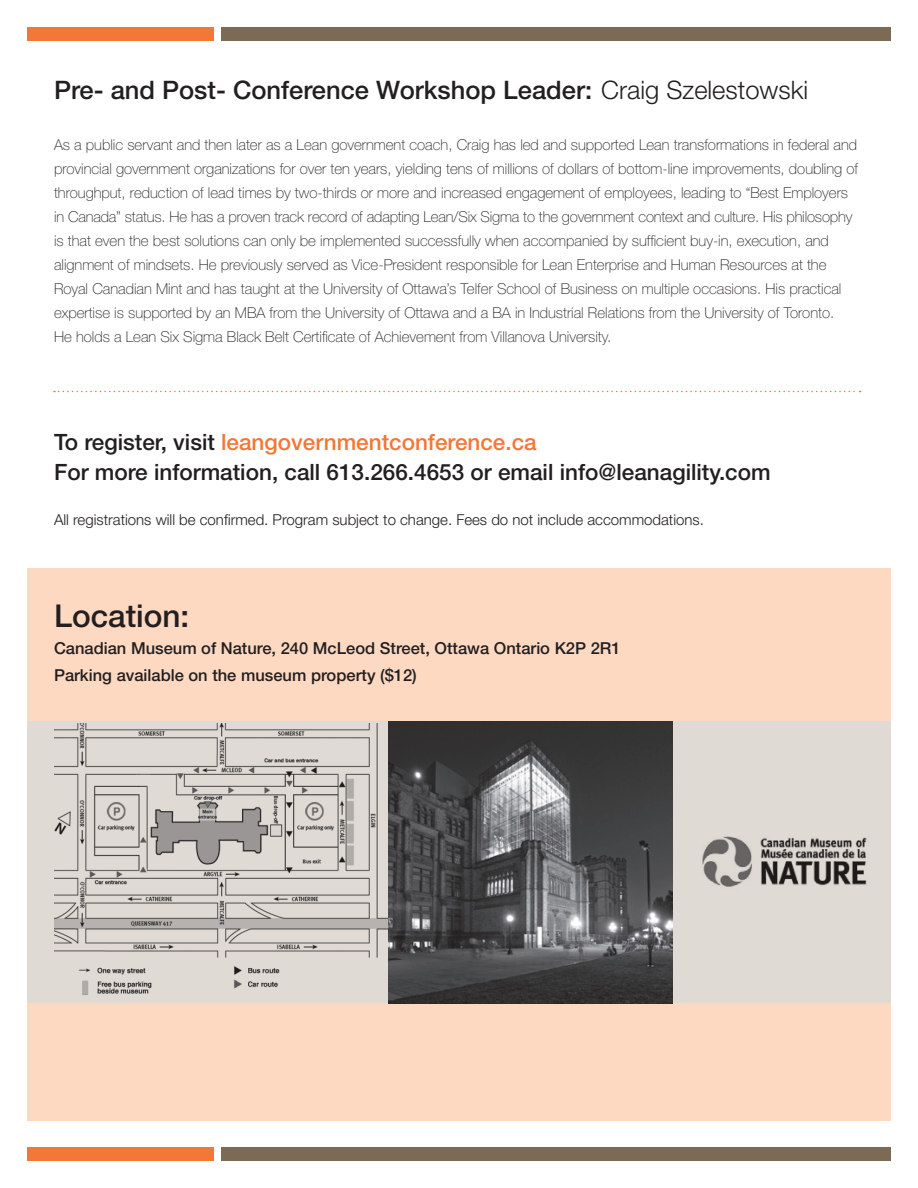
<style>
.page{position:relative;width:918px;height:1188px;background:#fff}
.page>*{position:absolute;margin:0;border:0;box-sizing:border-box;transform-origin:0 0}
.t1{font:500 31.5px "Helvetica Neue LT Pro";color:#231f20}
.t2{font:500 25.5px "Helvetica Neue LT Pro";color:#231f20}
.t3{font:500 22.5px/30px "Helvetica Neue LT Pro";color:#231f20}
.t4{font:500 16.5px/27px "Helvetica Neue LT Pro";color:#231f20}
.t5{font:100 15px/24px "Helvetica Neue LT Pro";color:#231f20}
.t6{font:300 15px "Helvetica Neue LT Pro";color:#231f20}
.s1{font-weight:300}
.s2{color:#f37736}
</style>
<div class="page">
<div style="left:27px;top:568px;width:864px;height:552px;background:#fdd9c1"></div>
<div style="left:27px;top:721px;width:864px;height:282px;background:#dfdad4"></div>
<div style="left:27px;top:1148px;width:186px;height:13px;background:#f37736"></div>
<div style="left:27px;top:27px;width:186px;height:13px;background:#f37736"></div>
<div style="left:222px;top:1148px;width:669px;height:13px;background:#7c6a55"></div>
<div style="left:222px;top:27px;width:669px;height:13px;background:#7c6a55"></div>
<img style="left:54px;top:724px;width:334px;height:271px">
<img style="left:388px;top:721px;width:285px;height:282px">
<img style="left:702px;top:836px;width:165px;height:51px">
<svg style="left:54px;top:391px;width:807px;height:1px"></svg>
<h2 class="t2" style="left:54px;top:75px;width:756px">Pre- and Post- Conference Workshop Leader: <span class="s1">Craig Szelestowski</span></h2>
<p class="t5" style="left:54px;top:133px;width:806px">As a public servant and then later as a Lean government coach, Craig has led and supported Lean transformations in federal and provincial government organizations for over ten years, yielding tens of millions of dollars of bottom-line improvements, doubling of throughput, reduction of lead times by two-thirds or more and increased engagement of employees, leading to “Best Employers in Canada” status. He has a proven track record of adapting Lean/Six Sigma to the government context and culture. His philosophy is that even the best solutions can only be implemented successfully when accompanied by sufficient buy-in, execution, and alignment of mindsets. He previously served as Vice-President responsible for Lean Enterprise and Human Resources at the Royal Canadian Mint and has taught at the University of Ottawa’s Telfer School of Business on multiple occasions. His practical expertise is supported by an MBA from the University of Ottawa and a BA in Industrial Relations from the University of Toronto.<br>He holds a Lean Six Sigma Black Belt Certificate of Achievement from Villanova University.</p>
<h3 class="t3" style="left:54px;top:427px;width:718px">To register, visit <span class="s2">leangovernmentconference.ca<br></span>For more information, call 613.266.4653 or email info@leanagility.com</h3>
<p class="t6" style="left:54px;top:511px;width:651px">All registrations will be confirmed. Program subject to change. Fees do not include accommodations.</p>
<h1 class="t1" style="left:54px;top:597px;width:137px">Location:</h1>
<p class="t4" style="left:54px;top:635px;width:568px">Canadian Museum of Nature, 240 McLeod Street, Ottawa Ontario K2P 2R1<br>Parking available on the museum property ($12)</p>
</div>
